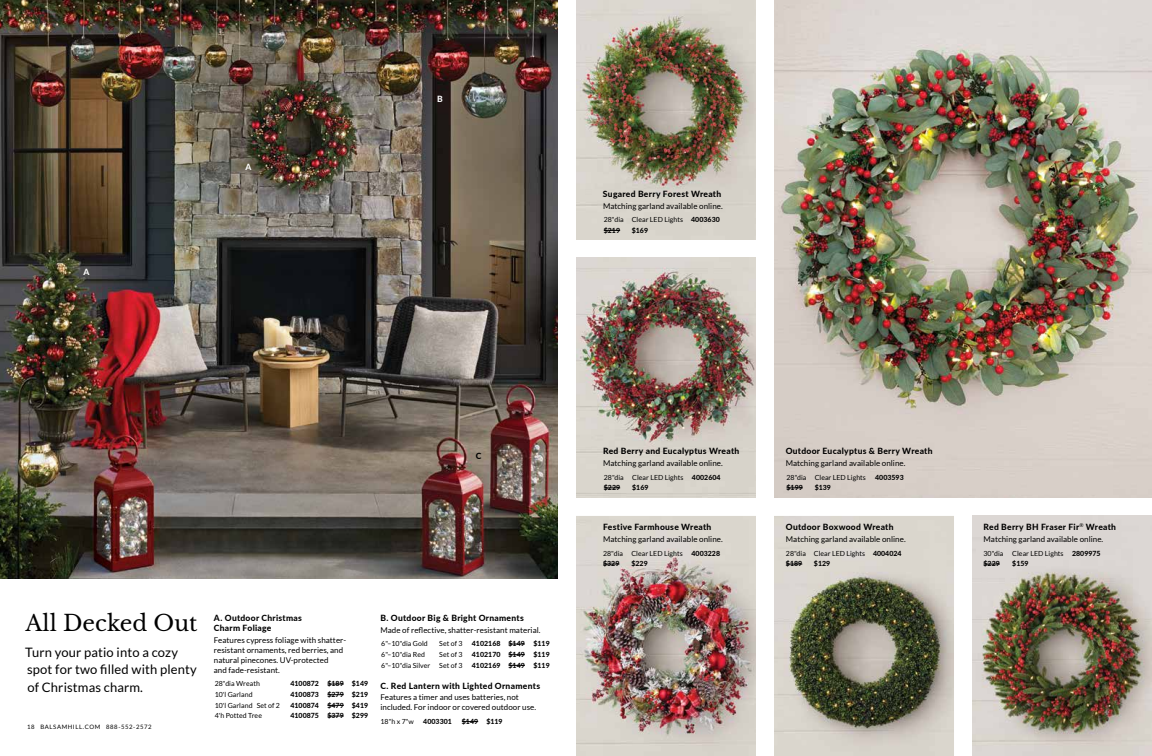
<style>
.page{position:relative;width:1152px;height:756px;background:#fff}
.page>*{position:absolute;margin:0;border:0;box-sizing:border-box;transform-origin:0 0}
.t1{font:22px "Libre Baskerville";color:#000}
.t2{font:13px/17px "Lato";letter-spacing:.01em;color:#000}
.t3{font:800 8.5px/10px "Lato";letter-spacing:.035em;color:#000}
.t4{font:800 8.5px "Lato";color:#fff}
.t5{font:8px/10px "Lato";letter-spacing:.005em;color:#000}
.t6{font:7px/10.7px "Lato";letter-spacing:.005em;color:#000}
.t7{font:800 7px "Lato";letter-spacing:.005em;color:#000}
.t8{font:6px "Lato";letter-spacing:.1em;color:#000}
.s1{font-weight:800}
</style>
<div class="page">
<img style="left:0;top:0;width:558px;height:578px">
<img style="left:774px;top:0;width:378px;height:498px">
<img style="left:972px;top:516px;width:180px;height:240px">
<img style="left:774px;top:516px;width:180px;height:240px">
<img style="left:576px;top:516px;width:180px;height:240px">
<img style="left:576px;top:0;width:180px;height:240px">
<img style="left:576px;top:258px;width:180px;height:240px">
<svg style="left:603px;top:564px;width:16px;height:1px"></svg>
<svg style="left:786px;top:564px;width:16px;height:1px"></svg>
<svg style="left:786px;top:488px;width:17px;height:1px"></svg>
<svg style="left:327px;top:684px;width:17px;height:1px"></svg>
<svg style="left:327px;top:694px;width:17px;height:1px"></svg>
<svg style="left:327px;top:705px;width:17px;height:1px"></svg>
<svg style="left:327px;top:716px;width:17px;height:1px"></svg>
<svg style="left:462px;top:721px;width:16px;height:1px"></svg>
<svg style="left:984px;top:564px;width:16px;height:1px"></svg>
<svg style="left:509px;top:644px;width:16px;height:1px"></svg>
<svg style="left:509px;top:654px;width:16px;height:1px"></svg>
<svg style="left:509px;top:665px;width:16px;height:1px"></svg>
<svg style="left:604px;top:488px;width:16px;height:1px"></svg>
<svg style="left:604px;top:230px;width:16px;height:1px"></svg>
<p class="t4" style="left:84px;top:266px;width:7px">A</p>
<p class="t4" style="left:246px;top:160px;width:7px">A</p>
<p class="t4" style="left:437px;top:92px;width:7px">B</p>
<p class="t3" style="left:603px;top:188px;width:120px">Sugared Berry Forest Wreath</p>
<p class="t5" style="left:603px;top:201px;width:121px">Matching garland available online.</p>
<p class="t6" style="left:604px;top:214px;width:118px">28"dia Clear LED Lights <span class="s1">4003630 $219</span></p>
<p class="t7" style="left:632px;top:225px;width:18px">$169</p>
<p class="t3" style="left:476px;top:450px;width:7px">C</p>
<h1 class="t1" style="left:26px;top:610px;width:173px">All Decked Out</h1>
<h2 class="t2" style="left:25px;top:644px;width:173px">Turn your patio into a cozy spot for two filled with plenty of Christmas charm.</h2>
<p class="t8" style="left:27px;top:723px;width:126px">18 BALSAMHILL.COM 888-552-2572</p>
<p class="t3" style="left:214px;top:613px;width:90px">A. Outdoor Christmas<br>Charm Foliage</p>
<p class="t5" style="left:214px;top:635px;width:134px">Features cypress foliage with shatter&shy;resistant ornaments, red berries, and natural pinecones. UV-protected<br>and fade-resistant.</p>
<p class="t6" style="left:215px;top:678px;width:47px">28"dia Wreath</p>
<p class="t7" style="left:290px;top:679px;width:79px">4100872 $189 $149</p>
<p class="t6" style="left:215px;top:689px;width:39px">10'l Garland</p>
<p class="t7" style="left:290px;top:689px;width:79px">4100873 $279 $219</p>
<p class="t6" style="left:215px;top:700px;width:67px">10'l Garland Set of 2</p>
<p class="t7" style="left:290px;top:700px;width:79px">4100874 $479 $419</p>
<p class="t6" style="left:215px;top:710px;width:49px">4'h Potted Tree</p>
<p class="t7" style="left:290px;top:711px;width:79px">4100875 $379 $299</p>
<p class="t3" style="left:380px;top:613px;width:145px">B. Outdoor Big &amp; Bright Ornaments</p>
<p class="t5" style="left:380px;top:625px;width:162px">Made of reflective, shatter-resistant material.</p>
<p class="t6" style="left:381px;top:638px;width:48px">6"–10"dia Gold</p>
<p class="t6" style="left:439px;top:638px;width:25px">Set of 3</p>
<p class="t7" style="left:472px;top:639px;width:79px">4102168 $149 $119</p>
<p class="t6" style="left:381px;top:649px;width:45px">6"–10"dia Red</p>
<p class="t6" style="left:439px;top:649px;width:25px">Set of 3</p>
<p class="t7" style="left:472px;top:649px;width:79px">4102170 $149 $119</p>
<p class="t6" style="left:381px;top:660px;width:51px">6"–10"dia Silver</p>
<p class="t6" style="left:439px;top:660px;width:25px">Set of 3</p>
<p class="t7" style="left:472px;top:660px;width:79px">4102169 $149 $119</p>
<p class="t3" style="left:380px;top:680px;width:161px">C. Red Lantern with Lighted Ornaments</p>
<p class="t5" style="left:380px;top:692px;width:157px">Features a timer and uses batteries, not included. For indoor or covered outdoor use.</p>
<p class="t6" style="left:380px;top:716px;width:35px">18"h x 7"w</p>
<p class="t7" style="left:423px;top:716px;width:30px">4003301</p>
<p class="t7" style="left:462px;top:716px;width:42px">$149 $119</p>
<p class="t3" style="left:603px;top:446px;width:138px">Red Berry and Eucalyptus Wreath</p>
<p class="t5" style="left:603px;top:458px;width:121px">Matching garland available online.</p>
<p class="t6" style="left:604px;top:472px;width:118px">28"dia Clear LED Lights <span class="s1">4002604 $229</span></p>
<p class="t7" style="left:632px;top:482px;width:18px">$169</p>
<p class="t3" style="left:603px;top:521px;width:110px">Festive Farmhouse Wreath</p>
<p class="t5" style="left:603px;top:534px;width:121px">Matching garland available online.</p>
<p class="t6" style="left:603px;top:548px;width:81px">28"dia Clear LED Lights</p>
<p class="t7" style="left:692px;top:548px;width:30px">4003228</p>
<p class="t7" style="left:603px;top:559px;width:18px">$329</p>
<p class="t7" style="left:631px;top:559px;width:18px">$229</p>
<p class="t3" style="left:786px;top:446px;width:148px">Outdoor Eucalyptus &amp; Berry Wreath</p>
<p class="t5" style="left:786px;top:458px;width:121px">Matching garland available online.</p>
<p class="t6" style="left:786px;top:472px;width:81px">28"dia Clear LED Lights</p>
<p class="t7" style="left:875px;top:472px;width:30px">4003593</p>
<p class="t7" style="left:786px;top:482px;width:18px">$199</p>
<p class="t7" style="left:815px;top:482px;width:18px">$139</p>
<p class="t3" style="left:786px;top:521px;width:109px">Outdoor Boxwood Wreath</p>
<p class="t5" style="left:786px;top:534px;width:121px">Matching garland available online.</p>
<p class="t6" style="left:786px;top:548px;width:117px">28"dia Clear LED Lights <span class="s1">4004024 $189</span></p>
<p class="t7" style="left:814px;top:559px;width:18px">$129</p>
<p class="t3" style="left:984px;top:522px;width:134px">Red Berry BH Fraser Fir<sup>®</sup> Wreath</p>
<p class="t5" style="left:984px;top:534px;width:121px">Matching garland available online.</p>
<p class="t6" style="left:984px;top:548px;width:22px">30"dia</p>
<p class="t6" style="left:1012px;top:548px;width:90px">Clear LED Lights <span class="s1">2809975</span></p>
<p class="t7" style="left:984px;top:559px;width:18px">$229</p>
<p class="t7" style="left:1012px;top:559px;width:18px">$159</p>
</div>
